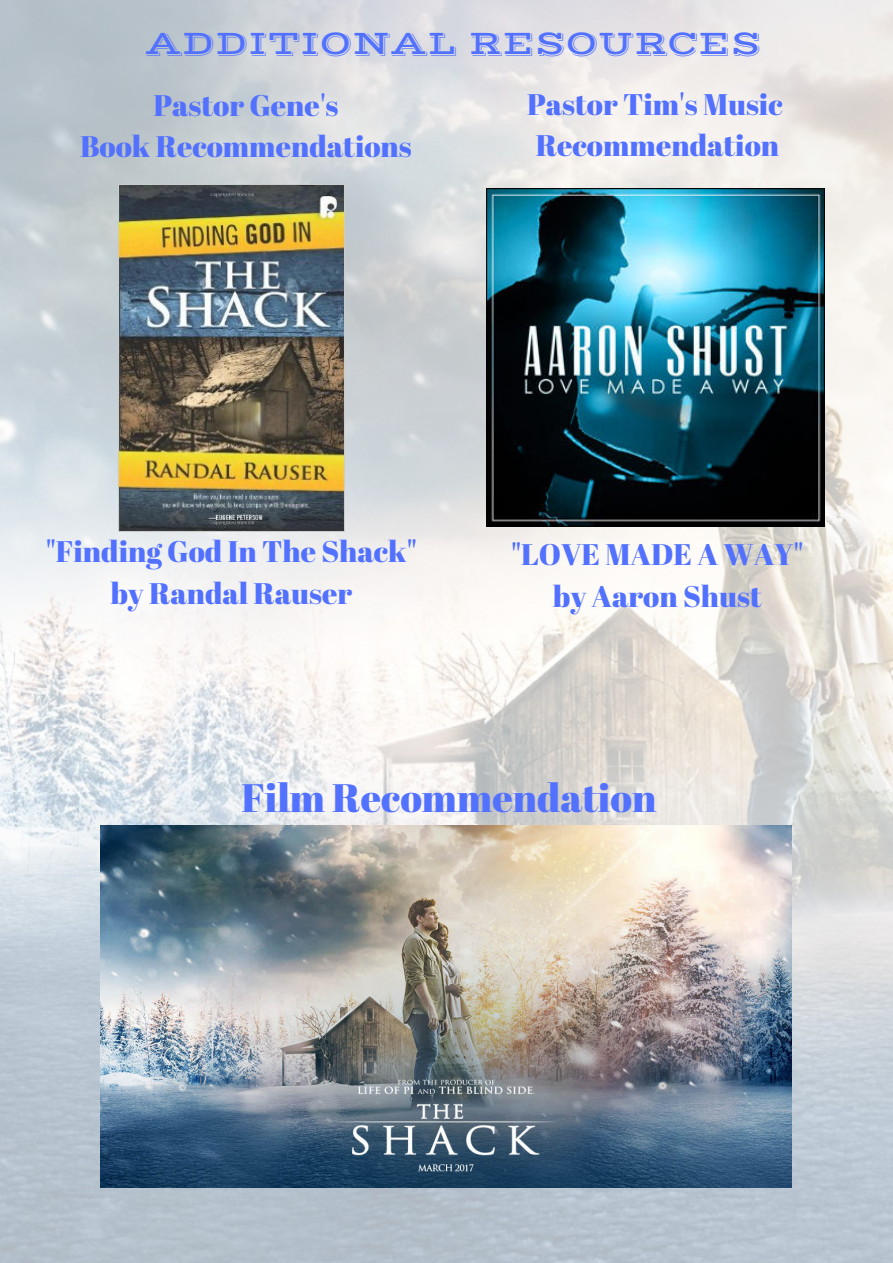
<style>
.page{position:relative;width:893px;height:1263px;background:#fff}
.page>*{position:absolute;margin:0;border:0;box-sizing:border-box;transform-origin:0 0}
.t1{font:39.6px "Abril Fatface";color:#5271ff}
.t2{font:34.65px "Vast Shadow";color:#5271ff}
.t3{font:29.7px/41.5px "Abril Fatface";color:#5271ff;text-align:center}
</style>
<div class="page">
<img style="left:0;top:0;width:892px;height:1262px">
<img style="left:100px;top:825px;width:691px;height:362px">
<img style="left:118px;top:184px;width:226px;height:348px">
<img style="left:487px;top:189px;width:337px;height:337px">
<p class="t2" style="left:146px;top:22px;width:617px">ADDITIONAL RESOURCES</p>
<p class="t3" style="left:80px;top:84px;width:333px">Pastor Gene's<br>Book Recommendations</p>
<p class="t3" style="left:527px;top:82px;width:257px">Pastor Tim's Music<br>Recommendation</p>
<p class="t3" style="left:46px;top:530px;width:372px">"Finding God In The Shack" by Randal Rauser</p>
<p class="t3" style="left:511px;top:533px;width:293px">"LOVE MADE A WAY" by Aaron Shust</p>
<h1 class="t1" style="left:241px;top:770px;width:416px">Film Recommendation</h1>
</div>
